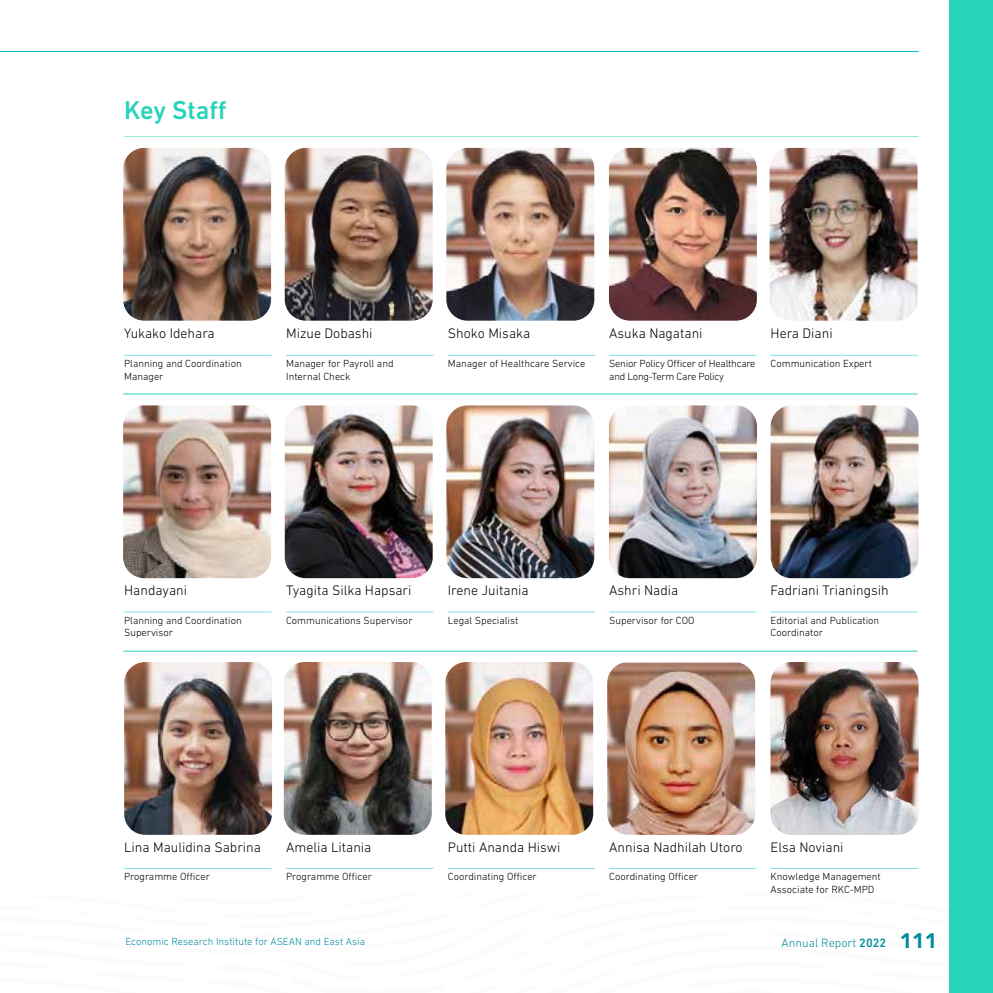
<style>
.page{position:relative;width:993px;height:993px;background:#fff}
.page>*{position:absolute;margin:0;border:0;box-sizing:border-box;transform-origin:0 0}
.t1{font:500 26.25px "DIN Next LT Pro";color:#27d4ba}
.t2{font:300 14px "DIN Next LT Pro";color:#000}
.t3{font:300 12.25px "DIN Next LT Pro";color:#028c9e}
.t4{font:300 10.5px/12.6px "DIN Next LT Pro";color:#000}
.t5{font:300 10.5px/12.6px "DIN Next LT Pro";letter-spacing:-.02em;color:#000}
.t6{font:300 10.5px "DIN Next LT Pro";color:#028c9e}
.s1{font-weight:500}
.s2{font-family:"Avenir";font-weight:900;font-size:21px}
</style>
<div class="page">
<img style="left:285px;top:405px;width:147px;height:173px">
<img style="left:769px;top:148px;width:148px;height:172px">
<img style="left:123px;top:405px;width:148px;height:173px">
<img style="left:609px;top:405px;width:147px;height:173px">
<img style="left:770px;top:405px;width:148px;height:173px">
<img style="left:284px;top:662px;width:147px;height:172px">
<img style="left:124px;top:662px;width:148px;height:172px">
<hr style="left:123px;top:393px;width:794px;height:1px;background:#27d4ba">
<hr style="left:123px;top:650px;width:794px;height:1px;background:#27d4ba">
<img style="left:445px;top:662px;width:148px;height:172px">
<img style="left:607px;top:662px;width:147px;height:172px">
<img style="left:123px;top:148px;width:148px;height:172px">
<img style="left:285px;top:148px;width:147px;height:172px">
<img style="left:446px;top:148px;width:148px;height:172px">
<img style="left:609px;top:148px;width:147px;height:172px">
<img style="left:446px;top:405px;width:148px;height:173px">
<img style="left:770px;top:662px;width:148px;height:172px">
<hr style="left:124px;top:136px;width:794px;height:1px;background:#27d4ba">
<hr style="left:0;top:51px;width:918px;height:1px;background:#00bccc">
<hr style="left:124px;top:355px;width:147px;height:1px;background:#00bccc">
<hr style="left:124px;top:611px;width:147px;height:1px;background:#00bccc">
<hr style="left:124px;top:867px;width:147px;height:1px;background:#00bccc">
<hr style="left:286px;top:355px;width:147px;height:1px;background:#00bccc">
<hr style="left:286px;top:611px;width:147px;height:1px;background:#00bccc">
<hr style="left:286px;top:867px;width:147px;height:1px;background:#00bccc">
<hr style="left:447px;top:355px;width:148px;height:1px;background:#00bccc">
<hr style="left:447px;top:611px;width:148px;height:1px;background:#00bccc">
<hr style="left:447px;top:867px;width:148px;height:1px;background:#00bccc">
<hr style="left:609px;top:355px;width:147px;height:1px;background:#00bccc">
<hr style="left:609px;top:611px;width:147px;height:1px;background:#00bccc">
<hr style="left:609px;top:867px;width:147px;height:1px;background:#00bccc">
<hr style="left:770px;top:355px;width:147px;height:1px;background:#00bccc">
<hr style="left:770px;top:611px;width:147px;height:1px;background:#00bccc">
<hr style="left:770px;top:867px;width:147px;height:1px;background:#00bccc">
<div style="left:949px;top:0;width:43px;height:992px;background:#27d4ba"></div>
<h1 class="t1" style="left:124px;top:95px;width:104px">Key Staff</h1>
<h2 class="t2" style="left:124px;top:325px;width:92px">Yukako Idehara</h2>
<p class="t4" style="left:124px;top:357px;width:119px">Planning and Coordination<br>Manager</p>
<h2 class="t2" style="left:286px;top:325px;width:88px">Mizue Dobashi</h2>
<p class="t4" style="left:286px;top:357px;width:109px">Manager for Payroll and<br>Internal Check</p>
<h2 class="t2" style="left:447px;top:325px;width:84px">Shoko Misaka</h2>
<p class="t4" style="left:447px;top:357px;width:139px">Manager of Healthcare Service</p>
<h2 class="t2" style="left:609px;top:325px;width:95px">Asuka Nagatani</h2>
<p class="t5" style="left:609px;top:357px;width:148px">Senior Policy Officer of Healthcare and Long-Term Care Policy</p>
<h2 class="t2" style="left:770px;top:325px;width:64px">Hera Diani</h2>
<p class="t4" style="left:770px;top:357px;width:103px">Communication Expert</p>
<h2 class="t2" style="left:124px;top:582px;width:64px">Handayani</h2>
<p class="t4" style="left:124px;top:613px;width:119px">Planning and Coordination<br>Supervisor</p>
<h2 class="t2" style="left:286px;top:582px;width:127px">Tyagita Silka Hapsari</h2>
<p class="t4" style="left:286px;top:613px;width:128px">Communications Supervisor</p>
<h2 class="t2" style="left:447px;top:582px;width:82px">Irene Juitania</h2>
<p class="t4" style="left:447px;top:613px;width:72px">Legal Specialist</p>
<h2 class="t2" style="left:609px;top:582px;width:71px">Ashri Nadia</h2>
<p class="t4" style="left:609px;top:613px;width:87px">Supervisor for COO</p>
<h2 class="t2" style="left:770px;top:582px;width:120px">Fadriani Trianingsih</h2>
<p class="t4" style="left:770px;top:613px;width:110px">Editorial and Publication<br>Coordinator</p>
<h2 class="t2" style="left:124px;top:838px;width:138px">Lina Maulidina Sabrina</h2>
<p class="t4" style="left:124px;top:869px;width:87px">Programme Officer</p>
<h2 class="t2" style="left:286px;top:838px;width:87px">Amelia Litania</h2>
<p class="t4" style="left:286px;top:869px;width:87px">Programme Officer</p>
<h2 class="t2" style="left:447px;top:838px;width:114px">Putti Ananda Hiswi</h2>
<p class="t4" style="left:447px;top:869px;width:90px">Coordinating Officer</p>
<h2 class="t2" style="left:609px;top:838px;width:135px">Annisa Nadhilah Utoro</h2>
<p class="t4" style="left:609px;top:869px;width:90px">Coordinating Officer</p>
<h2 class="t2" style="left:770px;top:838px;width:74px">Elsa Noviani</h2>
<p class="t4" style="left:770px;top:869px;width:112px">Knowledge Management<br>Associate for RKC-MPD</p>
<p class="t6" style="left:125px;top:934px;width:241px">Economic Research Institute for ASEAN and East Asia</p>
<p class="t3" style="left:781px;top:935px;width:157px">Annual Report <span class="s1">2022</span> <span class="s2">111</span></p>
</div>
